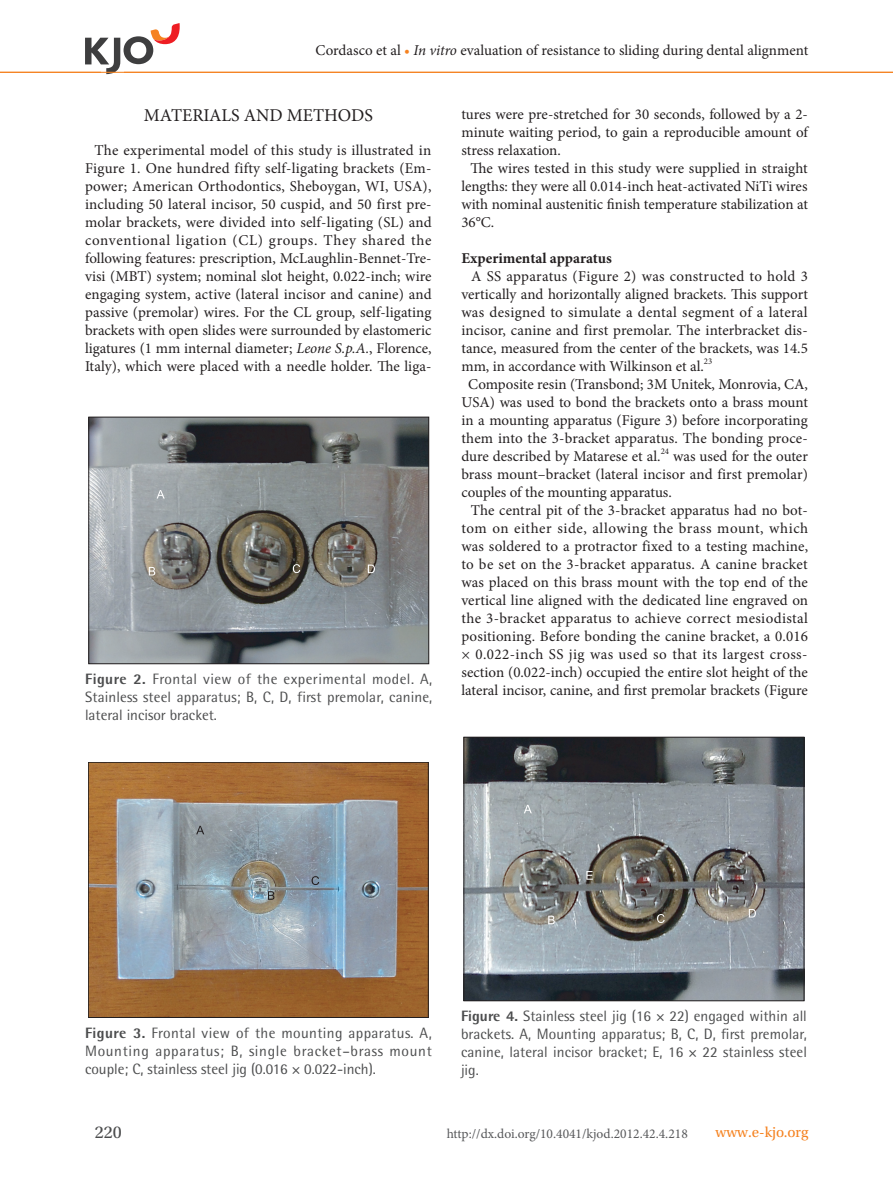
<style>
.page{position:relative;width:893px;height:1191px;background:#fff}
.page>*{position:absolute;margin:0;border:0;box-sizing:border-box;transform-origin:0 0}
.서론{font:18px "Minion Pro";color:#231f20}
.t1{font:18px "Utopia Std";color:#4b4c4d}
.본문{font:15px/18px "Minion Pro";letter-spacing:.005em;color:#231f20;text-align:justify}
.그림설명{font:15px/18px "Rotis Semi Sans Std";letter-spacing:.005em;color:#4b4c4d;text-align:justify}
.머리말{font:15px "Minion Pro";color:#231f20}
._1{font:700 15px "Minion Pro";color:#231f20}
.t2{font:15px "Utopia Std";color:#f58220}
.t3{font:13.5px "Minion Pro";color:#57585a}
.본문-2{font:8.7px "Minion Pro";color:#231f20}
.s1{color:#f58220}
.s2{font-style:italic}
.s3{font-weight:800}
</style>
<div class="page">
<svg style="left:85px;top:23px;width:95px;height:51px"></svg>
<hr style="left:0;top:72px;width:893px;height:1px;background:#f58220">
<img style="left:90px;top:419px;width:337px;height:243px">
<div style="left:88px;top:417px;width:341px;height:247px;border:1px solid #231f20"></div>
<svg style="left:157px;top:490px;width:8px;height:8px"></svg>
<svg style="left:149px;top:567px;width:6px;height:8px"></svg>
<svg style="left:293px;top:564px;width:7px;height:9px"></svg>
<svg style="left:368px;top:564px;width:7px;height:9px"></svg>
<img style="left:90px;top:764px;width:337px;height:251px">
<div style="left:88px;top:762px;width:341px;height:255px;border:1px solid #231f20"></div>
<svg style="left:196px;top:826px;width:8px;height:8px"></svg>
<svg style="left:268px;top:891px;width:6px;height:9px"></svg>
<svg style="left:312px;top:876px;width:7px;height:9px"></svg>
<img style="left:466px;top:739px;width:336px;height:260px">
<div style="left:464px;top:737px;width:340px;height:264px;border:1px solid #231f20"></div>
<svg style="left:524px;top:805px;width:8px;height:8px"></svg>
<svg style="left:548px;top:915px;width:7px;height:9px"></svg>
<svg style="left:657px;top:914px;width:8px;height:9px"></svg>
<svg style="left:749px;top:909px;width:7px;height:8px"></svg>
<svg style="left:586px;top:871px;width:7px;height:8px"></svg>
<p class="머리말" style="left:315px;top:40px;width:494px">Cordasco et al <span class="s1">•</span> <span class="s2">In vitro</span> evaluation of resistance to sliding during dental alignment</p>
<p class="서론" style="left:144px;top:103px;width:231px">MATERIALS AND METHODS</p>
<p class="본문" style="left:85px;top:141px;width:348px;text-align:left;text-indent:9px">The experimental model of this study is illustrated in Figure 1. One hundred fifty self-ligating brackets (Em&shy;power; American Orthodontics, Sheboygan, WI, USA), including 50 lateral incisor, 50 cuspid, and 50 first pre&shy;molar brackets, were divided into self-ligating (SL) and conventional ligation (CL) groups. They shared the following features: prescription, McLaughlin-Bennet-Tre&shy;visi (MBT) system; nominal slot height, 0.022-inch; wire engaging system, active (lateral incisor and canine) and passive (premolar) wires. For the CL group, self-ligating brackets with open slides were surrounded by elastomeric ligatures (1 mm internal diameter; <span class="s2">Leone S.p.A.</span>, Florence, Italy), which were placed with a needle holder. The liga-</p>
<p class="그림설명" style="left:85px;top:669px;width:349px"><span class="s3">Figure 2.</span> Frontal view of the experimental model. A, Stainless steel apparatus; B, C, D, first premolar, canine, lateral incisor bracket.</p>
<p class="본문" style="left:461px;top:105px;width:348px">tures were pre-stretched for 30 seconds, followed by a 2- minute waiting period, to gain a reproducible amount of stress relaxation.</p>
<p class="본문" style="left:461px;top:159px;width:348px;text-indent:9px">The wires tested in this study were supplied in straight lengths: they were all 0.014-inch heat-activated NiTi wires with nominal austenitic finish temperature stabilization at 36°C.</p>
<p class="_1" style="left:461px;top:247px;width:152px">Experimental apparatus</p>
<p class="본문" style="left:461px;top:267px;width:348px;text-indent:10px">A SS apparatus (Figure 2) was constructed to hold 3 vertically and horizontally aligned brackets. This support was designed to simulate a dental segment of a lateral incisor, canine and first premolar. The interbracket dis&shy;tance, measured from the center of the brackets, was 14.5 mm, in accordance with Wilkinson et al.</p>
<p class="본문-2" style="left:704px;top:355px;width:10px">23</p>
<p class="본문" style="left:461px;top:375px;width:348px;text-align:left;text-indent:7px">Composite resin (Transbond; 3M Unitek, Monrovia, CA, USA) was used to bond the brackets onto a brass mount in a mounting apparatus (Figure 3) before incorporating them into the 3-bracket apparatus. The bonding proce&shy;dure described by Matarese et al.</p>
<p class="본문-2" style="left:661px;top:445px;width:10px">24</p>
<p class="본문" style="left:461px;top:447px;width:348px;text-indent:212px">was used for the outer brass mount–bracket (lateral incisor and first premolar) couples of the mounting apparatus.</p>
<p class="본문" style="left:461px;top:501px;width:348px;text-align:center">The central pit of the 3-bracket apparatus had no bot&shy;tom on either side, allowing the brass mount, which was soldered to a protractor fixed to a testing machine, to be set on the 3-bracket apparatus. A canine bracket was placed on this brass mount with the top end of the vertical line aligned with the dedicated line engraved on the 3-bracket apparatus to achieve correct mesiodistal positioning. Before bonding the canine bracket, a 0.016 × 0.022-inch SS jig was used so that its largest cross&shy;section (0.022-inch) occupied the entire slot height of the lateral incisor, canine, and first premolar brackets (Figure</p>
<p class="그림설명" style="left:85px;top:1023px;width:348px"><span class="s3">Figure 3.</span> Frontal view of the mounting apparatus. A, Mounting apparatus; B, single bracket–brass mount couple; C, stainless steel jig (0.016 × 0.022-inch).</p>
<p class="그림설명" style="left:461px;top:1006px;width:347px"><span class="s3">Figure 4.</span> Stainless steel jig (16 × 22) engaged within all brackets. A, Mounting apparatus; B, C, D, first premolar, canine, lateral incisor bracket; E, 16 × 22 stainless steel jig.</p>
<p class="t1" style="left:95px;top:1122px;width:28px">220</p>
<p class="t3" style="left:447px;top:1124px;width:243px">http://dx.doi.org/10.4041/kjod.2012.42.4.218</p>
<p class="t2" style="left:716px;top:1123px;width:94px">www.e-kjo.org</p>
</div>
